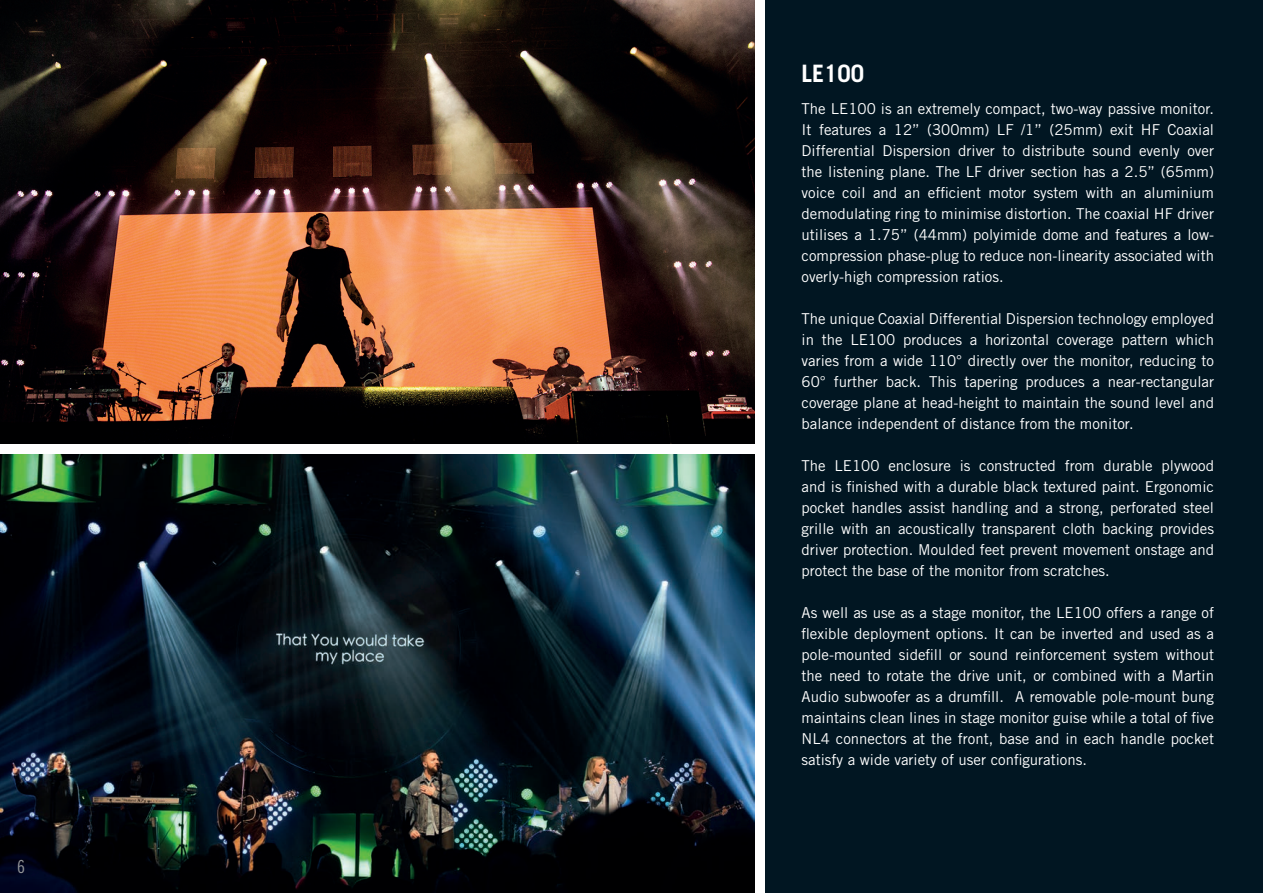
<style>
.page{position:relative;width:1263px;height:893px;background:#fff}
.page>*{position:absolute;margin:0;border:0;box-sizing:border-box;transform-origin:0 0}
.t1{font:700 24px "Trade Gothic";color:#fff}
.t2{font:18px "Trade Gothic Cond Eighteen";color:#939598}
.t3{font:15px/21px "Trade Gothic";color:#fff;text-align:justify}
</style>
<div class="page">
<div style="left:765px;top:0;width:498px;height:893px;background:#011622"></div>
<img style="left:0;top:0;width:755px;height:444px">
<img style="left:0;top:454px;width:755px;height:439px">
<p class="t2" style="left:17px;top:856px;width:9px">6</p>
<h1 class="t1" style="left:801px;top:59px;width:64px">LE100</h1>
<p class="t3" style="left:801px;top:98px;width:414px">The LE100 is an extremely compact, two-way passive monitor.<br>It features a 12” (300mm) LF /1” (25mm) exit HF Coaxial Differential Dispersion driver to distribute sound evenly over the listening plane. The LF driver section has a 2.5” (65mm) voice coil and an efficient motor system with an aluminium demodulating ring to minimise distortion. The coaxial HF driver utilises a 1.75” (44mm) polyimide dome and features a low&shy;compression phase-plug to reduce non-linearity associated with overly-high compression ratios.</p>
<p class="t3" style="left:801px;top:308px;width:414px">The unique Coaxial Differential Dispersion technology employed in the LE100 produces a horizontal coverage pattern which varies from a wide 110° directly over the monitor, reducing to 60° further back. This tapering produces a near-rectangular coverage plane at head-height to maintain the sound level and balance independent of distance from the monitor.</p>
<p class="t3" style="left:801px;top:455px;width:414px">The LE100 enclosure is constructed from durable plywood and is finished with a durable black textured paint. Ergonomic pocket handles assist handling and a strong, perforated steel grille with an acoustically transparent cloth backing provides driver protection. Moulded feet prevent movement onstage and protect the base of the monitor from scratches.</p>
<p class="t3" style="left:801px;top:602px;width:414px">As well as use as a stage monitor, the LE100 offers a range of flexible deployment options. It can be inverted and used as a pole-mounted sidefill or sound reinforcement system without the need to rotate the drive unit, or combined with a Martin Audio subwoofer as a drumfill. A removable pole-mount bung maintains clean lines in stage monitor guise while a total of five NL4 connectors at the front, base and in each handle pocket satisfy a wide variety of user configurations.</p>
</div>
